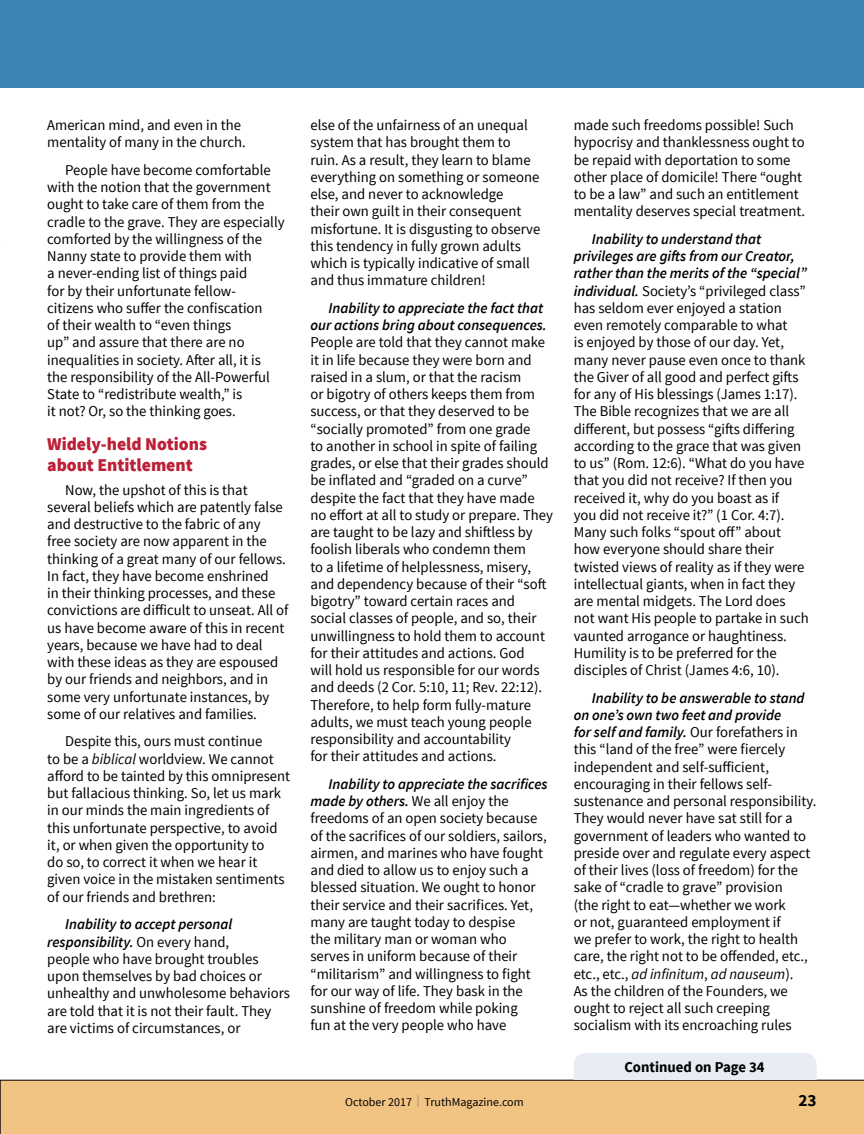
<style>
.page{position:relative;width:864px;height:1134px;background:#fff}
.page>*{position:absolute;margin:0;border:0;box-sizing:border-box;transform-origin:0 0}
.t1{font:900 18px/21px "Source Sans Pro";letter-spacing:-.005em;color:#bd2036}
.t2{font:700 17.25px "Source Sans Pro";color:#000}
.t3{font:15px/17.2px "Source Sans Pro";color:#000}
.t4{font:italic 600 15px/17.2px "Source Sans Pro";color:#000;text-align:right}
.t5{font:700 15px "Source Sans Pro";color:#000}
.t6{font:12px "Source Sans Pro";color:#000}
.s1{font-style:italic}
.s2{font-weight:600;font-style:italic}
.s3{color:#8a8c8e}
</style>
<div class="page">
<div style="left:0;top:1080px;width:864px;height:54px;background:#f2c484"></div>
<div style="left:0;top:0;width:864px;height:88px;background:#3c85b7"></div>
<div style="left:574px;top:1053px;width:243px;height:27px;background:#e8ecf4"></div>
<p class="t3" style="left:47px;top:117px;width:200px">American mind, and even in the mentality of many in the church.</p>
<p class="t3" style="left:47px;top:161px;width:239px;text-indent:18px">People have become comfortable with the notion that the government ought to take care of them from the cradle to the grave. They are especially comforted by the willingness of the Nanny state to provide them with<br>a never-ending list of things paid<br>for by their unfortunate fellow&shy;citizens who suffer the confiscation<br>of their wealth to “even things<br>up” and assure that there are no inequalities in society. After all, it is the responsibility of the All-Powerful State to “redistribute wealth,” is<br>it not? Or, so the thinking goes.</p>
<p class="t1" style="left:47px;top:434px;width:161px">Widely-held Notions about Entitlement</p>
<p class="t3" style="left:47px;top:481px;width:243px;text-indent:18px">Now, the upshot of this is that several beliefs which are patently false and destructive to the fabric of any<br>free society are now apparent in the thinking of a great many of our fellows.<br>In fact, they have become enshrined<br>in their thinking processes, and these convictions are difficult to unseat. All of us have become aware of this in recent years, because we have had to deal with these ideas as they are espoused by our friends and neighbors, and in some very unfortunate instances, by some of our relatives and families.</p>
<p class="t3" style="left:47px;top:733px;width:245px;text-indent:18px">Despite this, ours must continue<br>to be a <span class="s1">biblical</span> worldview. We cannot afford to be tainted by this omnipresent but fallacious thinking. So, let us mark in our minds the main ingredients of this unfortunate perspective, to avoid it, or when given the opportunity to<br>do so, to correct it when we hear it given voice in the mistaken sentiments of our friends and brethren:</p>
<p class="t3" style="left:47px;top:916px;width:244px;text-indent:18px"><span class="s2">Inability to accept personal responsibility.</span> On every hand,<br>people who have brought troubles upon themselves by bad choices or unhealthy and unwholesome behaviors are told that it is not their fault. They are victims of circumstances, or</p>
<p class="t3" style="left:311px;top:117px;width:231px">else of the unfairness of an unequal system that has brought them to ruin. As a result, they learn to blame everything on something or someone else, and never to acknowledge<br>their own guilt in their consequent misfortune. It is disgusting to observe this tendency in fully grown adults which is typically indicative of small and thus immature children!</p>
<p class="t4" style="left:311px;top:299px;width:238px">Inability to appreciate the fact that our actions bring about consequences.</p>
<p class="t3" style="left:311px;top:334px;width:244px">People are told that they cannot make it in life because they were born and raised in a slum, or that the racism<br>or bigotry of others keeps them from success, or that they deserved to be “socially promoted” from one grade<br>to another in school in spite of failing grades, or else that their grades should be inflated and “graded on a curve” despite the fact that they have made no effort at all to study or prepare. They are taught to be lazy and shiftless by foolish liberals who condemn them<br>to a lifetime of helplessness, misery, and dependency because of their “soft bigotry” toward certain races and social classes of people, and so, their unwillingness to hold them to account for their attitudes and actions. God<br>will hold us responsible for our words and deeds (2 Cor. 5:10, 11; Rev. 22:12).<br>Therefore, to help form fully-mature adults, we must teach young people responsibility and accountability<br>for their attitudes and actions.</p>
<p class="t3" style="left:311px;top:775px;width:239px;text-indent:18px"><span class="s2">Inability to appreciate the sacrifices made by others.</span> We all enjoy the freedoms of an open society because of the sacrifices of our soldiers, sailors, airmen, and marines who have fought and died to allow us to enjoy such a blessed situation. We ought to honor their service and their sacrifices. Yet, many are taught today to despise<br>the military man or woman who serves in uniform because of their “militarism” and willingness to fight for our way of life. They bask in the sunshine of freedom while poking<br>fun at the very people who have</p>
<p class="t3" style="left:574px;top:117px;width:233px">made such freedoms possible! Such hypocrisy and thanklessness ought to be repaid with deportation to some other place of domicile! There “ought to be a law” and such an entitlement mentality deserves special treatment.</p>
<p class="t3" style="left:574px;top:230px;width:237px;text-indent:18px"><span class="s2">Inability to understand that privileges are gifts from our Creator, rather than the merits of the “special” individual.</span> Society’s “privileged class” has seldom ever enjoyed a station even remotely comparable to what<br>is enjoyed by those of our day. Yet, many never pause even once to thank the Giver of all good and perfect gifts for any of His blessings (James 1:17).<br>The Bible recognizes that we are all different, but possess “gifts differing according to the grace that was given to us” (Rom. 12:6). “What do you have that you did not receive? If then you received it, why do you boast as if<br>you did not receive it?” (1 Cor. 4:7).<br>Many such folks “spout off” about how everyone should share their twisted views of reality as if they were intellectual giants, when in fact they are mental midgets. The Lord does not want His people to partake in such vaunted arrogance or haughtiness.<br>Humility is to be preferred for the disciples of Christ (James 4:6, 10).</p>
<p class="t3" style="left:574px;top:689px;width:244px;text-indent:18px"><span class="s2">Inability to be answerable to stand on one’s own two feet and provide<br>for self and family.</span> Our forefathers in this “land of the free” were fiercely independent and self-sufficient, encouraging in their fellows self&shy;sustenance and personal responsibility.<br>They would never have sat still for a government of leaders who wanted to preside over and regulate every aspect of their lives (loss of freedom) for the sake of “cradle to grave” provision<br>(the right to eat—whether we work<br>or not, guaranteed employment if<br>we prefer to work, the right to health care, the right not to be offended, etc., etc., etc., <span class="s1">ad infinitum</span>, <span class="s1">ad nauseum</span>).<br>As the children of the Founders, we ought to reject all such creeping socialism with its encroaching rules</p>
<p class="t5" style="left:624px;top:1058px;width:142px">Continued on Page 34</p>
<p class="t6" style="left:345px;top:1095px;width:180px">October 2017 <span class="s3">|</span> TruthMagazine.com</p>
<p class="t2" style="left:799px;top:1089px;width:20px">23</p>
</div>
